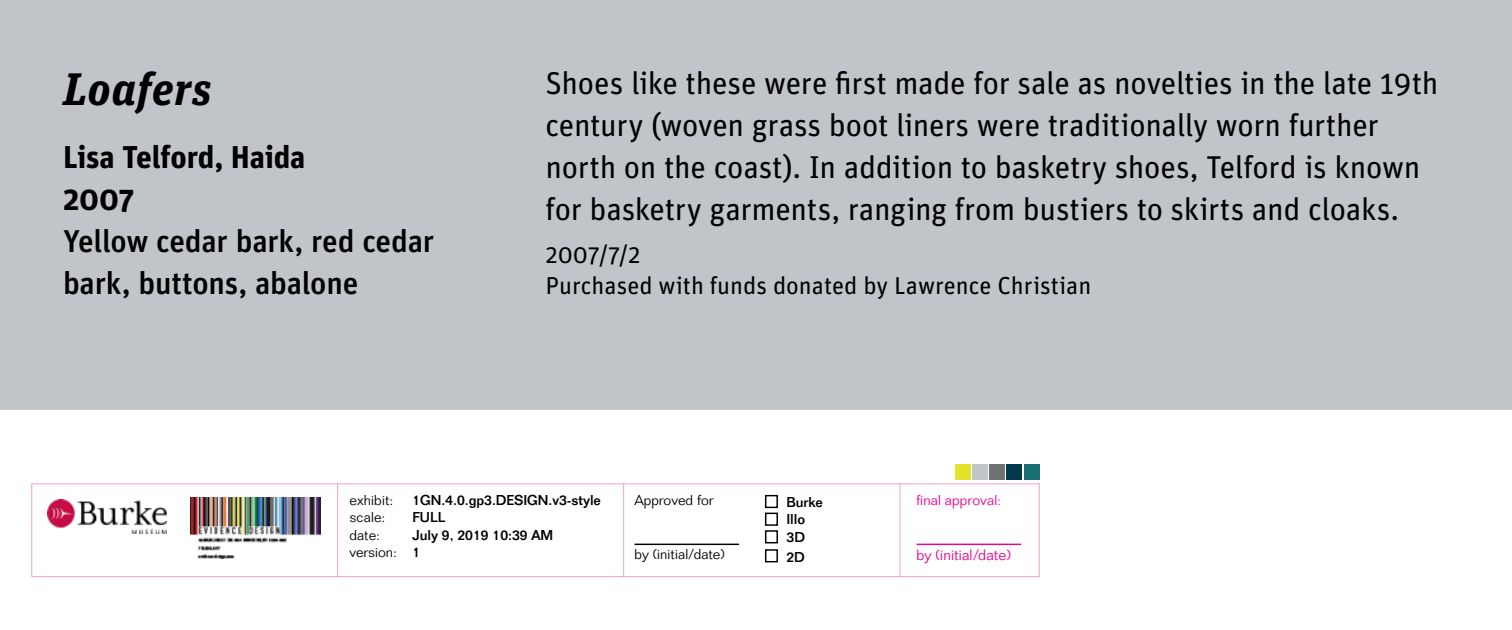
<style>
.page{position:relative;width:1512px;height:630px;background:#fff}
.page>*{position:absolute;margin:0;border:0;box-sizing:border-box;transform-origin:0 0}
.t1{font:italic 700 45.5px "Unit Slab OT";letter-spacing:.02em;color:#000}
.t2{font:31.5px/42px "Unit OT";letter-spacing:-.01em;color:#000}
.t3{font:500 31.5px/42px "Unit OT";letter-spacing:-.01em;color:#000}
.t4{font:700 31.5px/42px "Unit OT";letter-spacing:-.005em;color:#000}
.t5{font:24.5px/31.5px "Unit OT";color:#000}
.t6{font:300 14.7px "Folio Std";letter-spacing:.005em;color:#ec008c}
.t7{font:500 14px/17.5px "Folio Std";color:#000}
.t8{font:300 14px "Folio Std";letter-spacing:.005em;color:#000}
.t9{font:300 14px "Folio Std";letter-spacing:.015em;color:#ec008c}
.s1{font-weight:300}
</style>
<div class="page">
<hr style="left:337px;top:484px;width:1px;height:93px;background:#ee3e96">
<hr style="left:623px;top:484px;width:1px;height:93px;background:#ee3e96">
<hr style="left:900px;top:484px;width:1px;height:93px;background:#ee3e96">
<img style="left:191px;top:498px;width:129px;height:60px">
<div style="left:765px;top:549px;width:13px;height:13px;border:1px solid #000"></div>
<div style="left:765px;top:530px;width:13px;height:13px;border:1px solid #000"></div>
<div style="left:765px;top:513px;width:13px;height:13px;border:1px solid #000"></div>
<div style="left:765px;top:495px;width:13px;height:13px;border:1px solid #000"></div>
<hr style="left:635px;top:544px;width:104px;height:1px;background:#000">
<hr style="left:917px;top:544px;width:104px;height:1px;background:#ec008c">
<img style="left:48px;top:500px;width:119px;height:33px">
<div style="left:989px;top:464px;width:16px;height:15px;background:#707372"></div>
<div style="left:972px;top:464px;width:16px;height:15px;background:#c1c5c9"></div>
<div style="left:955px;top:464px;width:16px;height:15px;background:#e0e329"></div>
<div style="left:1006px;top:464px;width:16px;height:15px;background:#003b4c"></div>
<div style="left:1024px;top:464px;width:15px;height:15px;background:#197072"></div>
<div style="left:0;top:0;width:1512px;height:410px;background:#c1c5c9"></div>
<h1 class="t1" style="left:63px;top:60px;width:150px">Loafers</h1>
<p class="t4" style="left:63px;top:135px;width:244px">Lisa Telford, Haida<br>2007</p>
<p class="t3" style="left:63px;top:220px;width:373px">Yellow cedar bark, red cedar bark, buttons, abalone</p>
<p class="t2" style="left:545px;top:62px;width:895px">Shoes like these were first made for sale as novelties in the late 19th century (woven grass boot liners were traditionally worn further north on the coast). In addition to basketry shoes, Telford is known for basketry garments, ranging from bustiers to skirts and cloaks.</p>
<p class="t5" style="left:545px;top:238px;width:547px">2007/7/2<br>Purchased with funds donated by Lawrence Christian</p>
<p class="t8" style="left:349px;top:492px;width:45px">exhibit:</p>
<p class="t7" style="left:412px;top:491px;width:190px">1GN.4.0.gp3.DESIGN.v3-style</p>
<p class="t8" style="left:349px;top:509px;width:37px">scale:</p>
<p class="t7" style="left:412px;top:509px;width:35px">FULL</p>
<p class="t8" style="left:349px;top:527px;width:32px">date:</p>
<p class="t7" style="left:349px;top:526px;width:205px;text-indent:63px">July 9, 2019 10:39 AM <span class="s1">version:</span> 1</p>
<p class="t8" style="left:635px;top:491px;width:81px">Approved for</p>
<p class="t7" style="left:786px;top:493px;width:38px">Burke</p>
<p class="t9" style="left:917px;top:491px;width:86px">final approval:</p>
<p class="t7" style="left:786px;top:510px;width:20px">Illo<br>3D</p>
<p class="t7" style="left:786px;top:549px;width:20px">2D</p>
<p class="t8" style="left:635px;top:546px;width:92px">by (initial/date)</p>
<p class="t6" style="left:917px;top:546px;width:96px">by (initial/date)</p>
</div>
